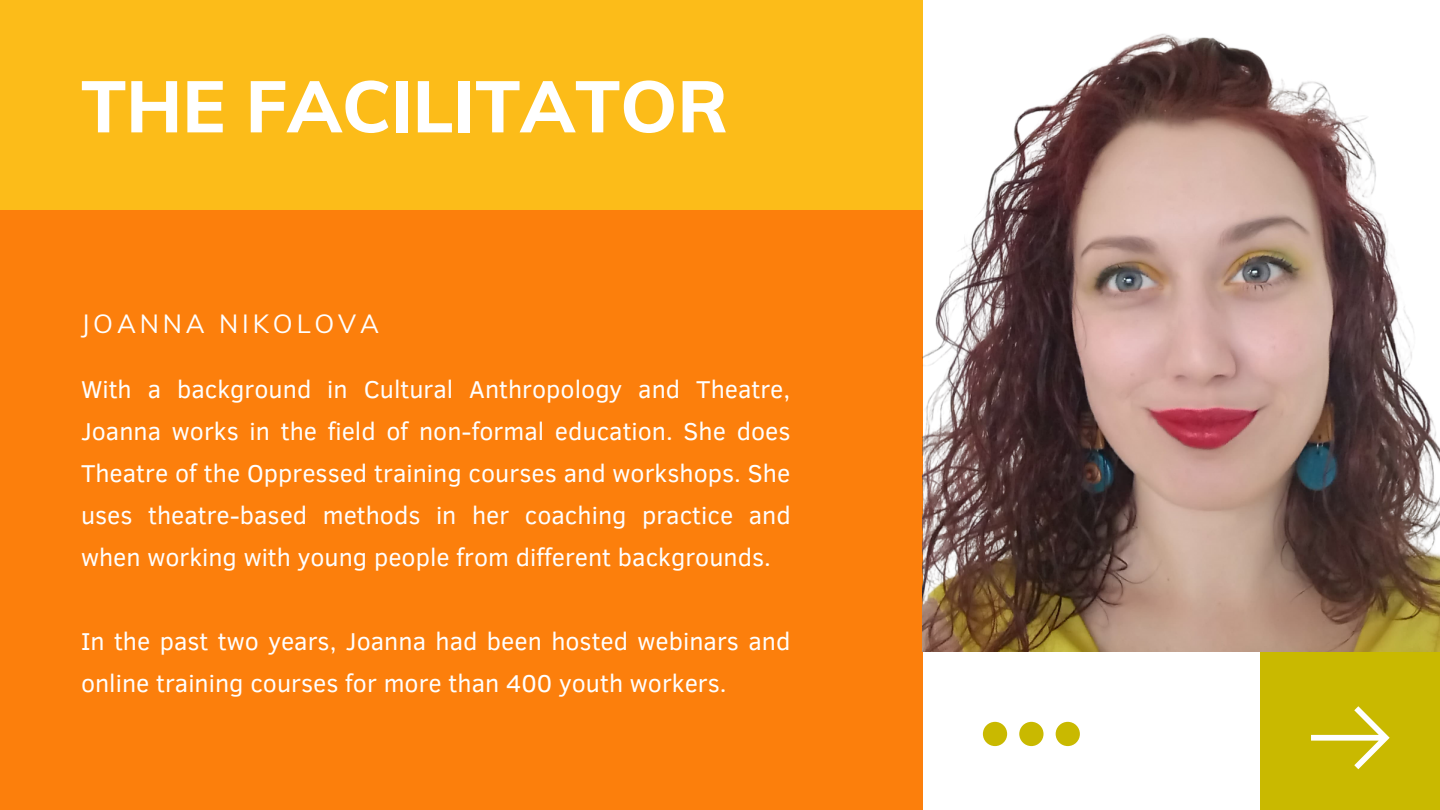
<style>
.page{position:relative;width:1440px;height:810px;background:#fff}
.page>*{position:absolute;margin:0;border:0;box-sizing:border-box;transform-origin:0 0}
.t1{font:800 72px "Muli";color:#fff}
.t2{font:25.7px "Muli";letter-spacing:.15em;color:#fff}
.t3{font:25px/42px "Clear Sans";color:#fff;text-align:justify}
</style>
<div class="page">
<div style="left:0;top:0;width:922px;height:211px;background:#fcbc19"></div>
<div style="left:0;top:210px;width:922px;height:600px;background:#fc7f0c"></div>
<svg style="left:983px;top:722px;width:97px;height:24px"></svg>
<img style="left:923px;top:33px;width:517px;height:619px">
<div style="left:1261px;top:652px;width:179px;height:158px;background:#c9b900"></div>
<svg style="left:1311px;top:706px;width:79px;height:63px"></svg>
<p class="t1" style="left:81px;top:60px;width:649px">THE FACILITATOR</p>
<p class="t2" style="left:81px;top:307px;width:300px">JOANNA NIKOLOVA</p>
<p class="t3" style="left:81px;top:367px;width:711px">With a background in Cultural Anthropology and Theatre, Joanna works in the field of non-formal education. She does Theatre of the Oppressed training courses and workshops. She uses theatre-based methods in her coaching practice and when working with young people from different backgrounds.</p>
<p class="t3" style="left:81px;top:619px;width:711px">In the past two years, Joanna had been hosted webinars and online training courses for more than 400 youth workers.</p>
</div>
